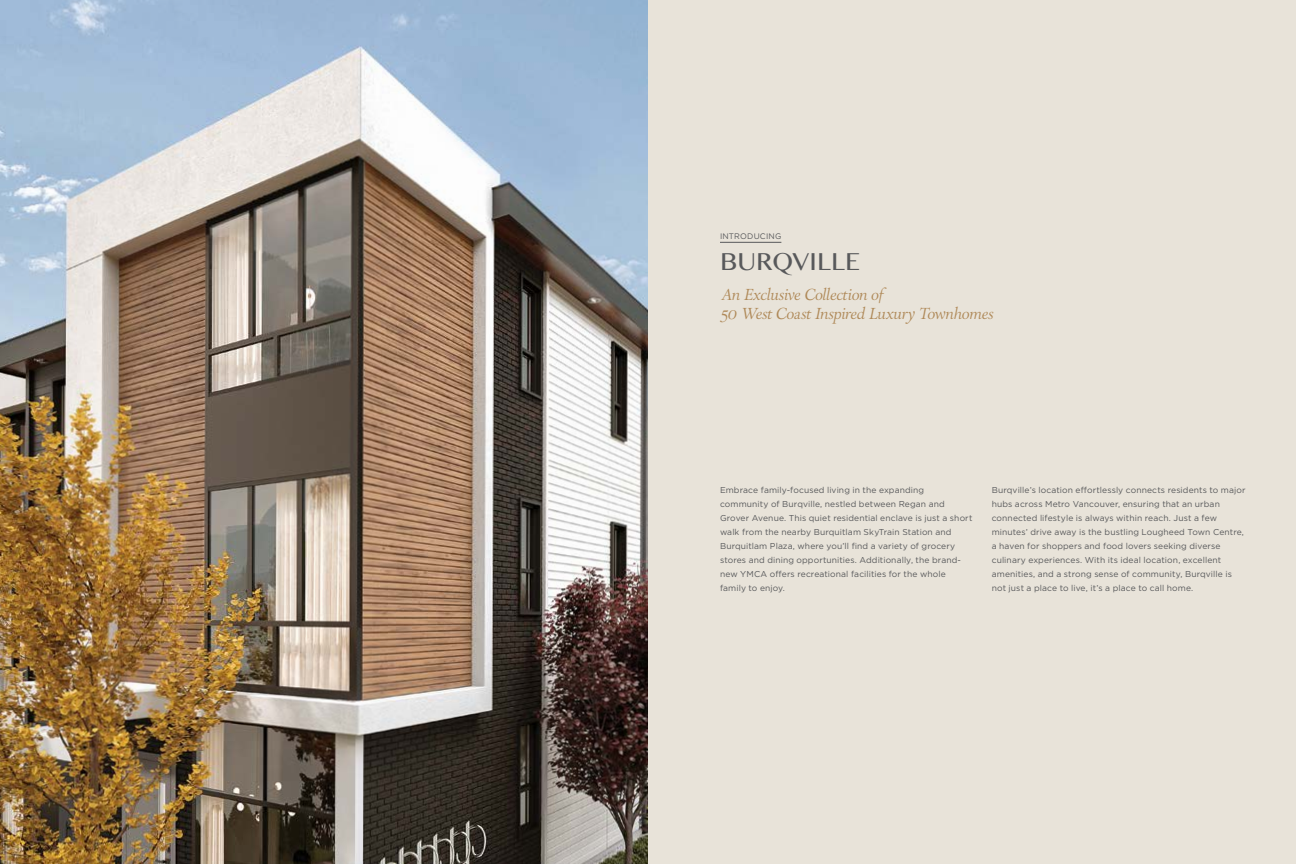
<style>
.page{position:relative;width:1296px;height:864px;background:#e8e3d9}
.page>*{position:absolute;margin:0;border:0;box-sizing:border-box;transform-origin:0 0}
.t1{font:26px "Myanmar MN";letter-spacing:.005em;color:#58595b}
.t2{font:300 16px/19.2px "Park Lane";letter-spacing:-.005em;color:#af8958}
.t3{font:8.5px/14px "Gotham";letter-spacing:.01em;color:#58595b}
.t4{font:8px "Gotham";letter-spacing:.025em;color:#58595b}
</style>
<div class="page">
<img style="left:0;top:0;width:648px;height:864px">
<hr style="left:720px;top:242px;width:61px;height:1px;background:#58595b">
<p class="t4" style="left:720px;top:231px;width:63px">INTRODUCING</p>
<h1 class="t1" style="left:720px;top:246px;width:142px">BURQVILLE</h1>
<h2 class="t2" style="left:720px;top:286px;width:274px">An Exclusive Collection of<br>50 West Coast Inspired Luxury Townhomes</h2>
<p class="t3" style="left:720px;top:483px;width:254px">Embrace family-focused living in the expanding community of Burqville, nestled between Regan and Grover Avenue. This quiet residential enclave is just a short walk from the nearby Burquitlam SkyTrain Station and Burquitlam Plaza, where you’ll find a variety of grocery stores and dining opportunities. Additionally, the brand&shy;new YMCA offers recreational facilities for the whole family to enjoy.</p>
<p class="t3" style="left:992px;top:483px;width:255px">Burqville’s location effortlessly connects residents to major hubs across Metro Vancouver, ensuring that an urban connected lifestyle is always within reach. Just a few minutes’ drive away is the bustling Lougheed Town Centre, a haven for shoppers and food lovers seeking diverse culinary experiences. With its ideal location, excellent amenities, and a strong sense of community, Burqville is not just a place to live, it’s a place to call home.</p>
</div>
